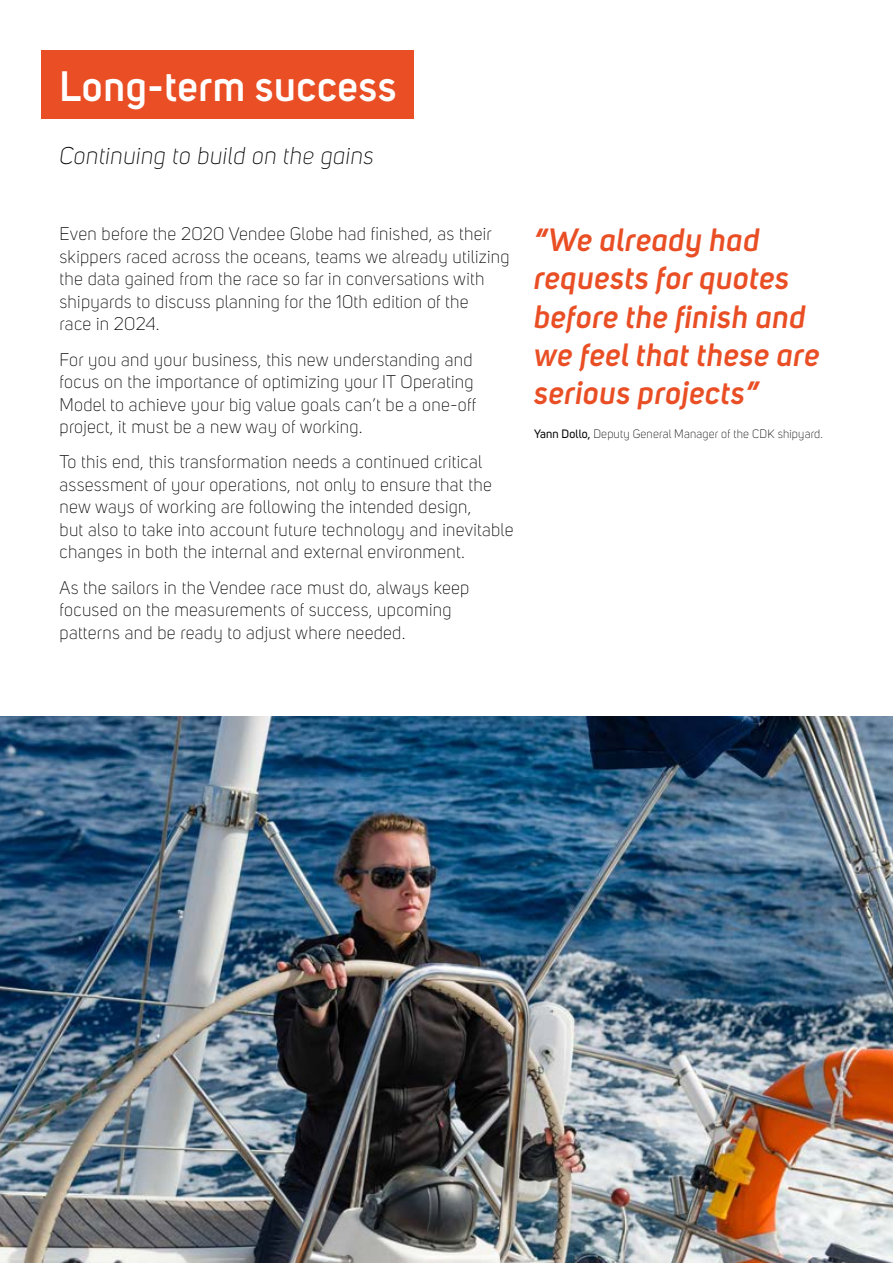
<style>
.page{position:relative;width:893px;height:1263px;background:#fff}
.page>*{position:absolute;margin:0;border:0;box-sizing:border-box;transform-origin:0 0}
.t1{font:600 42px "Uni Sans";letter-spacing:.015em;color:#fff}
.t2{font:italic 600 31.8px/38.2px "Uni Sans";letter-spacing:.015em;color:#e94e24}
.t3{font:italic 300 24px "Uni Sans";letter-spacing:.015em;color:#000}
.t4{font:300 18px/22.5px "Uni Sans";letter-spacing:.015em;color:#000}
.t5{font:300 12px "Uni Sans";letter-spacing:.015em;color:#000}
.s1{font-weight:400}
</style>
<div class="page">
<img style="left:0;top:716px;width:893px;height:547px">
<div style="left:42px;top:50px;width:372px;height:69px;background:#e94e24"></div>
<h1 class="t1" style="left:60px;top:61px;width:339px">Long-term success</h1>
<h3 class="t3" style="left:60px;top:142px;width:316px">Continuing to build on the gains</h3>
<p class="t4" style="left:60px;top:223px;width:451px">Even before the 2020 Vendee Globe had finished, as their skippers raced across the oceans, teams we already utilizing the data gained from the race so far in conversations with shipyards to discuss planning for the 10th edition of the<br>race in 2024.</p>
<p class="t4" style="left:60px;top:348px;width:418px">For you and your business, this new understanding and focus on the importance of optimizing your IT Operating Model to achieve your big value goals can’t be a one-off project, it must be a new way of working.</p>
<p class="t4" style="left:60px;top:451px;width:456px">To this end, this transformation needs a continued critical assessment of your operations, not only to ensure that the new ways of working are following the intended design,<br>but also to take into account future technology and inevitable changes in both the internal and external environment.</p>
<p class="t4" style="left:60px;top:576px;width:411px">As the sailors in the Vendee race must do, always keep focused on the measurements of success, upcoming patterns and be ready to adjust where needed.</p>
<h2 class="t2" style="left:534px;top:221px;width:287px">“We already had requests for quotes before the finish and we feel that these are serious projects”</h2>
<p class="t5" style="left:534px;top:427px;width:291px"><span class="s1">Yann Dollo,</span> Deputy General Manager of the CDK shipyard.</p>
</div>
